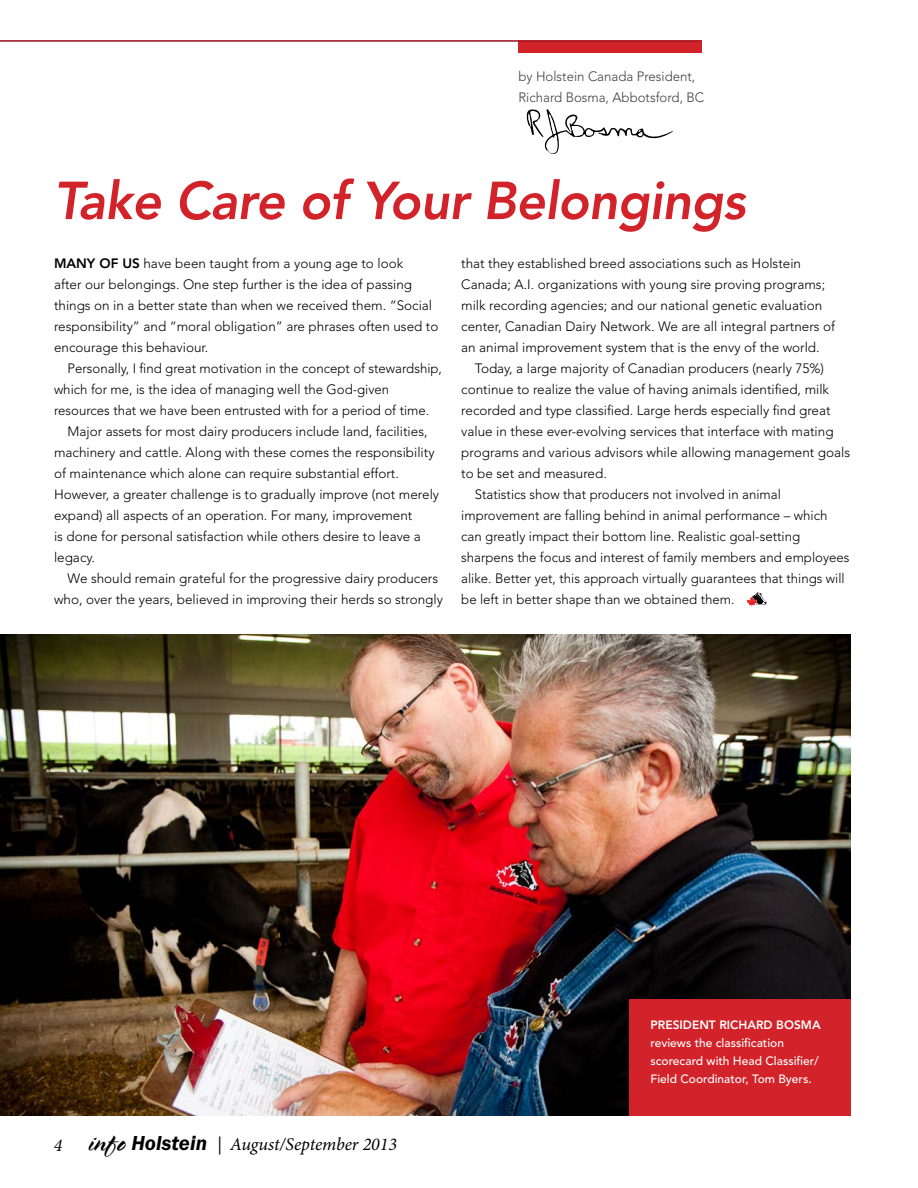
<style>
.page{position:relative;width:918px;height:1188px;background:#fff}
.page>*{position:absolute;margin:0;border:0;box-sizing:border-box;transform-origin:0 0}
.t1{font:italic 800 52.95px "Avenir LT Std";letter-spacing:-.01em;color:#d2232a}
.t2{font:italic 18px "Minion Pro";color:#000}
.t3{font:300 13.5px/21px "Avenir LT Std";color:#000}
.t4{font:300 13.5px/21px "Avenir LT Std";color:#414042}
.t5{font:500 12px/18px "Avenir LT Std";color:#fff}
.t6{font:800 12px "Avenir LT Std";color:#fff}
.s1{font-weight:800}
.s2{font-family:"Spring LP Std";font-style:normal;font-size:27px}
.s3{font-family:"ITC Franklin Gothic Std";font-weight:600;font-size:21px}
</style>
<div class="page">
<img style="left:0;top:634px;width:850px;height:481px">
<svg style="left:747px;top:592px;width:20px;height:14px"></svg>
<div style="left:518px;top:40px;width:184px;height:13px;background:#d2232a"></div>
<hr style="left:0;top:40px;width:702px;height:2px;background:#d2232a">
<div style="left:629px;top:999px;width:221px;height:117px;background:#d2232a"></div>
<svg style="left:526px;top:109px;width:147px;height:46px"></svg>
<p class="t4" style="left:518px;top:66px;width:187px">by Holstein Canada President,<br>Richard Bosma, Abbotsford, BC</p>
<h1 class="t1" style="left:54px;top:169px;width:693px">Take Care of Your Belongings</h1>
<p class="t3" style="left:54px;top:253px;width:386px"><span class="s1">MANY OF US</span> have been taught from a young age to look<br>after our belongings. One step further is the idea of passing things on in a better state than when we received them. “Social responsibility” and “moral obligation” are phrases often used to encourage this behaviour.</p>
<p class="t3" style="left:67px;top:358px;width:376px">Personally, I find great motivation in the concept of stewardship,</p>
<p class="t3" style="left:54px;top:379px;width:337px">which for me, is the idea of managing well the God-given</p>
<p class="t3" style="left:54px;top:400px;width:377px">resources that we have been entrusted with for a period of time.</p>
<p class="t3" style="left:68px;top:421px;width:362px">Major assets for most dairy producers include land, facilities,</p>
<p class="t3" style="left:54px;top:442px;width:382px">machinery and cattle. Along with these comes the responsibility</p>
<p class="t3" style="left:54px;top:463px;width:346px">of maintenance which alone can require substantial effort.</p>
<p class="t3" style="left:54px;top:484px;width:387px">However, a greater challenge is to gradually improve (not merely</p>
<p class="t3" style="left:54px;top:505px;width:360px">expand) all aspects of an operation. For many, improvement</p>
<p class="t3" style="left:54px;top:526px;width:368px">is done for personal satisfaction while others desire to leave a</p>
<p class="t3" style="left:54px;top:547px;width:43px">legacy.</p>
<p class="t3" style="left:68px;top:568px;width:372px">We should remain grateful for the progressive dairy producers</p>
<p class="t3" style="left:54px;top:589px;width:390px">who, over the years, believed in improving their herds so strongly</p>
<p class="t3" style="left:461px;top:253px;width:375px">that they established breed associations such as Holstein Canada; A.I. organizations with young sire proving programs; milk recording agencies; and our national genetic evaluation center, Canadian Dairy Network. We are all integral partners of an animal improvement system that is the envy of the world.</p>
<p class="t3" style="left:475px;top:358px;width:351px">Today, a large majority of Canadian producers (nearly 75%)</p>
<p class="t3" style="left:461px;top:379px;width:369px">continue to realize the value of having animals identified, milk</p>
<p class="t3" style="left:461px;top:400px;width:371px">recorded and type classified. Large herds especially find great</p>
<p class="t3" style="left:461px;top:421px;width:374px">value in these ever-evolving services that interface with mating</p>
<p class="t3" style="left:461px;top:442px;width:390px">programs and various advisors while allowing management goals</p>
<p class="t3" style="left:461px;top:463px;width:147px">to be set and measured.</p>
<p class="t3" style="left:475px;top:484px;width:308px">Statistics show that producers not involved in animal</p>
<p class="t3" style="left:461px;top:505px;width:368px">improvement are falling behind in animal performance – which</p>
<p class="t3" style="left:461px;top:526px;width:340px">can greatly impact their bottom line. Realistic goal-setting</p>
<p class="t3" style="left:461px;top:547px;width:390px">sharpens the focus and interest of family members and employees</p>
<p class="t3" style="left:461px;top:568px;width:385px">alike. Better yet, this approach virtually guarantees that things will</p>
<p class="t3" style="left:461px;top:589px;width:275px">be left in better shape than we obtained them.</p>
<h2 class="t2" style="left:54px;top:1132px;width:345px">4 <span class="s2">info</span> <span class="s3">Holstein</span> | August/September 2013</h2>
<p class="t6" style="left:651px;top:1017px;width:23px">PRESIDE</p>
<p class="t6" style="left:699px;top:1017px;width:123px">NT RICHARD BOS MA</p>
<p class="t5" style="left:651px;top:1034px;width:170px">reviews the classification scorecard with Head Classifier/<br>Field Coordinator, Tom Byers.</p>
</div>
